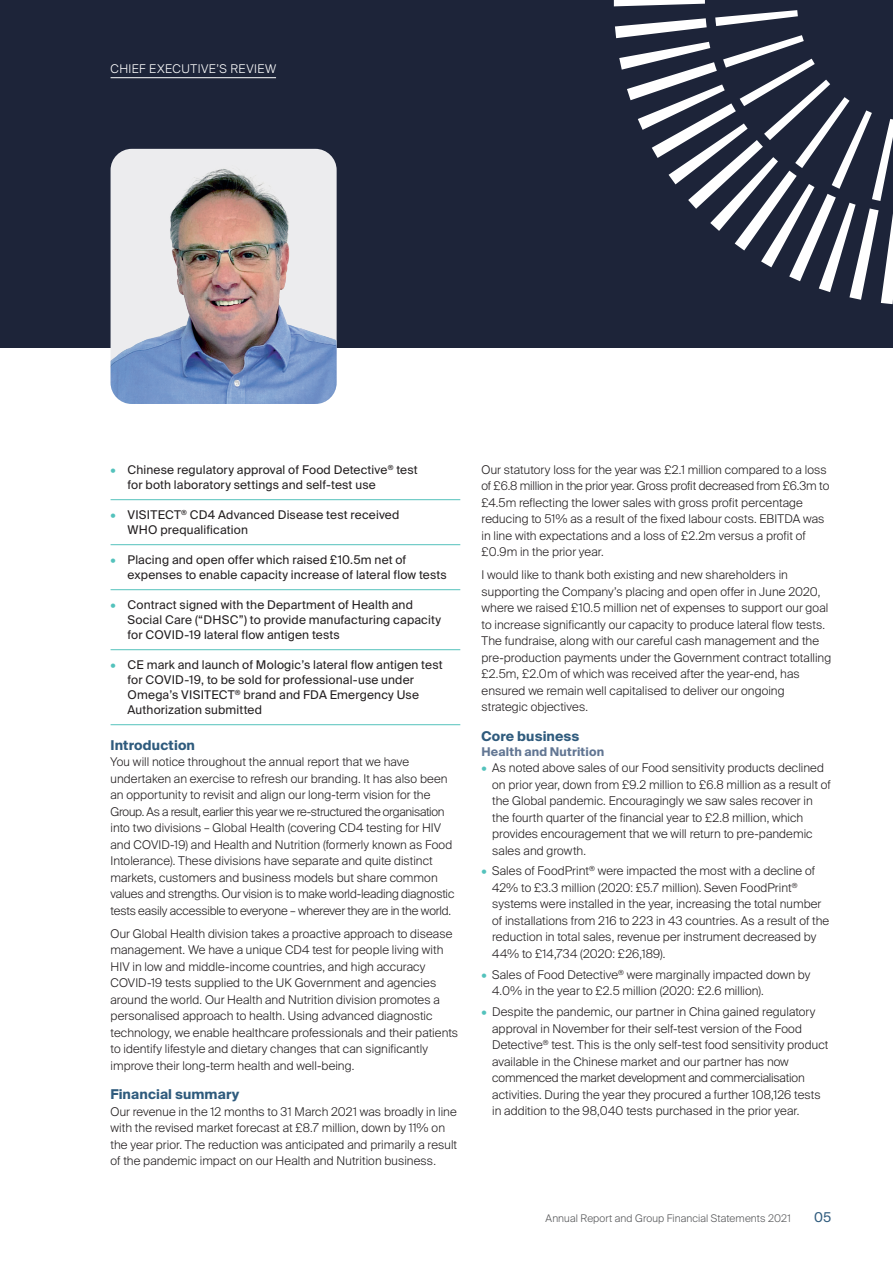
<style>
.page{position:relative;width:893px;height:1263px;background:#fff}
.page>*{position:absolute;margin:0;border:0;box-sizing:border-box;transform-origin:0 0}
.Subhead_1{font:700 13.5px "Suisse Intl";letter-spacing:.01em;color:#2f5b7d}
.t1{font:13.5px "Suisse Intl";color:#2f5b7d}
.Body_Text{font:300 12px/16.5px "Suisse Intl";letter-spacing:.005em;color:#231f20}
.t2{font:12px/15px "Suisse Intl";letter-spacing:.01em;color:#231f20}
.Page_Title{font:300 12px "Suisse Intl";letter-spacing:.04em;color:#fff}
.Subhead_2{font:700 12px "Suisse Intl";letter-spacing:.015em;color:#627693}
.t3{font:300 10.5px "Suisse Intl";letter-spacing:.01em;color:#57585a}
.s1{color:#54c2bc}
</style>
<div class="page">
<div style="left:0;top:0;width:893px;height:348px;background:#1d2439"></div>
<hr style="left:111px;top:77px;width:165px;height:1px;background:#fff">
<hr style="left:111px;top:499px;width:349px;height:1px;background:#54c2bc">
<hr style="left:111px;top:544px;width:349px;height:1px;background:#54c2bc">
<hr style="left:111px;top:589px;width:349px;height:1px;background:#54c2bc">
<hr style="left:111px;top:649px;width:349px;height:1px;background:#54c2bc">
<hr style="left:111px;top:724px;width:349px;height:1px;background:#54c2bc">
<svg style="left:614px;top:0;width:279px;height:305px"></svg>
<img style="left:111px;top:149px;width:226px;height:255px">
<p class="Page_Title" style="left:111px;top:62px;width:167px">CHIEF EXECUTIVE’S REVIEW</p>
<p class="t2" style="left:128px;top:462px;width:292px;text-indent:-17px"><span class="s1">•</span> Chinese regulatory approval of Food Detective<sup>®</sup> test for both laboratory settings and self-test use</p>
<p class="t2" style="left:128px;top:507px;width:273px;text-indent:-17px"><span class="s1">•</span> VISITECT<sup>®</sup> CD4 Advanced Disease test received<br>WHO prequalification</p>
<p class="t2" style="left:128px;top:552px;width:321px;text-indent:-17px"><span class="s1">•</span> Placing and open offer which raised £10.5m net of expenses to enable capacity increase of lateral flow tests</p>
<p class="t2" style="left:128px;top:597px;width:315px;text-indent:-17px"><span class="s1">•</span> Contract signed with the Department of Health and<br>Social Care (“DHSC”) to provide manufacturing capacity for COVID-19 lateral flow antigen tests</p>
<p class="t2" style="left:128px;top:657px;width:317px;text-indent:-17px"><span class="s1">•</span> CE mark and launch of Mologic’s lateral flow antigen test for COVID-19, to be sold for professional-use under Omega’s VISITECT<sup>®</sup> brand and FDA Emergency Use Authorization submitted</p>
<p class="Subhead_1" style="left:111px;top:737px;width:86px">Introduction</p>
<p class="Body_Text" style="left:111px;top:754px;width:345px">You will notice throughout the annual report that we have undertaken an exercise to refresh our branding. It has also been an opportunity to revisit and align our long-term vision for the Group. As a result, earlier this year we re-structured the organisation into two divisions – Global Health (covering CD4 testing for HIV and COVID-19) and Health and Nutrition (formerly known as Food Intolerance). These divisions have separate and quite distinct markets, customers and business models but share common values and strengths. Our vision is to make world-leading diagnostic tests easily accessible to everyone – wherever they are in the world.</p>
<p class="Body_Text" style="left:111px;top:925px;width:349px">Our Global Health division takes a proactive approach to disease management. We have a unique CD4 test for people living with HIV in low and middle-income countries, and high accuracy COVID-19 tests supplied to the UK Government and agencies around the world. Our Health and Nutrition division promotes a personalised approach to health. Using advanced diagnostic technology, we enable healthcare professionals and their patients to identify lifestyle and dietary changes that can significantly improve their long-term health and well-being.</p>
<p class="Subhead_1" style="left:111px;top:1087px;width:130px">Financial summary</p>
<p class="Body_Text" style="left:111px;top:1103px;width:348px">Our revenue in the 12 months to 31 March 2021 was broadly in line with the revised market forecast at £8.7 million, down by 11% on the year prior. The reduction was anticipated and primarily a result of the pandemic impact on our Health and Nutrition business.</p>
<p class="Body_Text" style="left:482px;top:461px;width:349px">Our statutory loss for the year was £2.1 million compared to a loss of £6.8 million in the prior year. Gross profit decreased from £6.3m to £4.5m reflecting the lower sales with gross profit percentage reducing to 51% as a result of the fixed labour costs. EBITDA was in line with expectations and a loss of £2.2m versus a profit of £0.9m in the prior year.</p>
<p class="Body_Text" style="left:482px;top:567px;width:351px">I would like to thank both existing and new shareholders in supporting the Company’s placing and open offer in June 2020, where we raised £10.5 million net of expenses to support our goal to increase significantly our capacity to produce lateral flow tests.<br>The fundraise, along with our careful cash management and the pre-production payments under the Government contract totalling £2.5m, £2.0m of which was received after the year-end, has ensured we remain well capitalised to deliver our ongoing strategic objectives.</p>
<p class="Subhead_1" style="left:482px;top:728px;width:99px">Core business</p>
<p class="Subhead_2" style="left:482px;top:744px;width:124px">Health and Nutrition</p>
<p class="Body_Text" style="left:492px;top:760px;width:340px;text-indent:-11px"><span class="s1">•</span> As noted above sales of our Food sensitivity products declined on prior year, down from £9.2 million to £6.8 million as a result of the Global pandemic. Encouragingly we saw sales recover in the fourth quarter of the financial year to £2.8 million, which provides encouragement that we will return to pre-pandemic sales and growth.</p>
<p class="Body_Text" style="left:492px;top:863px;width:339px;text-indent:-11px"><span class="s1">•</span> Sales of FoodPrint<sup>®</sup> were impacted the most with a decline of 42% to £3.3 million (2020: £5.7 million). Seven FoodPrint<sup>® </sup>systems were installed in the year, increasing the total number of installations from 216 to 223 in 43 countries. As a result of the reduction in total sales, revenue per instrument decreased by 44% to £14,734 (2020: £26,189).</p>
<p class="Body_Text" style="left:492px;top:966px;width:320px;text-indent:-11px"><span class="s1">•</span> Sales of Food Detective<sup>®</sup> were marginally impacted down by<br>4.0% in the year to £2.5 million (2020: £2.6 million).</p>
<p class="Body_Text" style="left:492px;top:1003px;width:338px;text-indent:-11px"><span class="s1">•</span> Despite the pandemic, our partner in China gained regulatory approval in November for their self-test version of the Food Detective<sup>®</sup> test. This is the only self-test food sensitivity product available in the Chinese market and our partner has now commenced the market development and commercialisation activities. During the year they procured a further 108,126 tests in addition to the 98,040 tests purchased in the prior year.</p>
<p class="t3" style="left:546px;top:1212px;width:247px">Annual Report and Group Financial Statements 2021</p>
<p class="t1" style="left:814px;top:1210px;width:19px">05</p>
</div>
